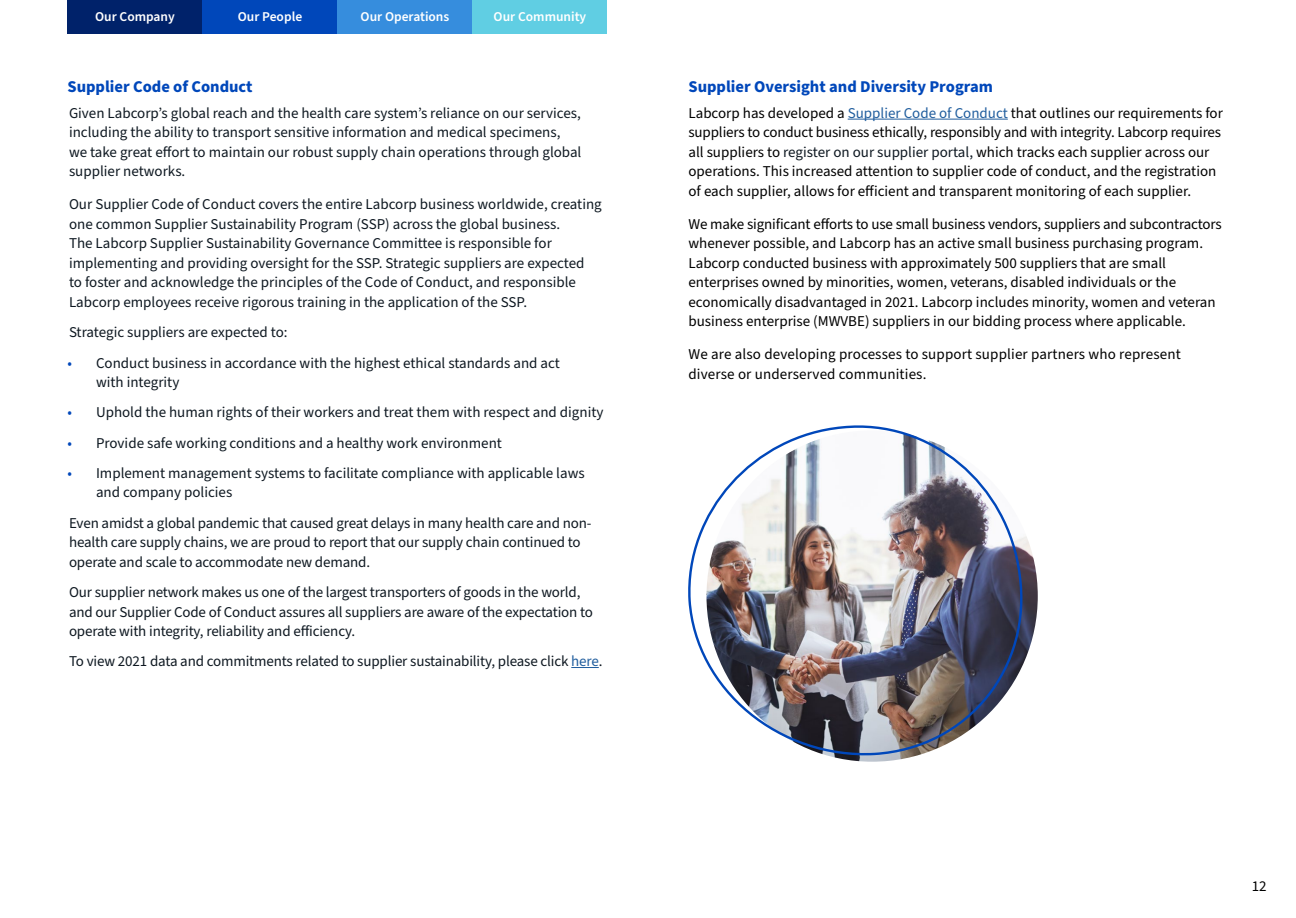
<style>
.page{position:relative;width:1296px;height:918px;background:#fff}
.page>*{position:absolute;margin:0;border:0;box-sizing:border-box;transform-origin:0 0}
.t1{font:700 16.5px "Source Sans Pro";color:#0047ba}
.t2{font:15px/19.5px "Source Sans Pro";color:#0e1821}
.t3{font:15px/19.5px "Source Sans Pro";color:#000}
.t4{font:600 13.5px "Source Sans Pro";color:#fff}
.s1{color:#0047ba}
.s2{color:#215e9e}
.s3{color:#0e1821}
</style>
<div class="page">
<svg style="left:571px;top:667px;width:28px;height:1px"></svg>
<hr style="left:848px;top:119px;width:160px;height:1px;background:#215e9e">
<img style="left:688px;top:425px;width:344px;height:337px">
<div style="left:68px;top:0;width:134px;height:34px;background:#00226a"></div>
<div style="left:202px;top:0;width:136px;height:34px;background:#0047ba"></div>
<div style="left:338px;top:0;width:134px;height:34px;background:#368ddd"></div>
<div style="left:472px;top:0;width:136px;height:34px;background:#60cee3"></div>
<p class="t4" style="left:95px;top:8px;width:81px">Our Company</p>
<p class="t4" style="left:238px;top:8px;width:66px">Our People</p>
<p class="t4" style="left:361px;top:8px;width:90px">Our Operations</p>
<p class="t4" style="left:494px;top:8px;width:94px">Our Community</p>
<p class="t1" style="left:68px;top:75px;width:187px">Supplier Code of Conduct</p>
<p class="t2" style="left:69px;top:104px;width:514px">Given Labcorp’s global reach and the health care system’s reliance on our services, including the ability to transport sensitive information and medical specimens, we take great effort to maintain our robust supply chain operations through global supplier networks.</p>
<p class="t2" style="left:69px;top:195px;width:534px">Our Supplier Code of Conduct covers the entire Labcorp business worldwide, creating one common Supplier Sustainability Program (SSP) across the global business.<br>The Labcorp Supplier Sustainability Governance Committee is responsible for implementing and providing oversight for the SSP. Strategic suppliers are expected<br>to foster and acknowledge the principles of the Code of Conduct, and responsible Labcorp employees receive rigorous training in the application of the SSP.</p>
<p class="t2" style="left:69px;top:323px;width:220px">Strategic suppliers are expected to:</p>
<p class="t2" style="left:96px;top:353px;width:465px;text-indent:-28px"><span class="s1">•</span> Conduct business in accordance with the highest ethical standards and act with integrity</p>
<p class="t2" style="left:68px;top:403px;width:538px"><span class="s1">•</span> Uphold the human rights of their workers and treat them with respect and dignity</p>
<p class="t2" style="left:68px;top:433px;width:436px"><span class="s1">•</span> Provide safe working conditions and a healthy work environment</p>
<p class="t2" style="left:96px;top:464px;width:490px;text-indent:-28px"><span class="s1">•</span> Implement management systems to facilitate compliance with applicable laws and company policies</p>
<p class="t2" style="left:69px;top:514px;width:524px">Even amidst a global pandemic that caused great delays in many health care and non&shy;health care supply chains, we are proud to report that our supply chain continued to operate and scale to accommodate new demand.</p>
<p class="t2" style="left:69px;top:583px;width:526px">Our supplier network makes us one of the largest transporters of goods in the world, and our Supplier Code of Conduct assures all suppliers are aware of the expectation to operate with integrity, reliability and efficiency.</p>
<p class="t2" style="left:69px;top:652px;width:535px">To view 2021 data and commitments related to supplier sustainability, please click <span class="s2">here</span>.</p>
<p class="t1" style="left:688px;top:75px;width:306px">Supplier Oversight and Diversity Program</p>
<p class="t3" style="left:688px;top:104px;width:536px">Labcorp has developed a <span class="s2">Supplier Code of Conduct</span> that outlines our requirements for suppliers to conduct business ethically, responsibly and with integrity. Labcorp requires all suppliers to <span class="s3">register on our supplier portal,</span> which tracks each supplier across our operations. This increased attention to supplier code of conduct, and the registration of each supplier, allows for efficient and transparent monitoring of each supplier.</p>
<p class="t3" style="left:688px;top:215px;width:535px">We make significant efforts to use small business vendors, suppliers and subcontractors whenever possible, and Labcorp has an active small business purchasing program.<br>Labcorp conducted business with approximately 500 suppliers that are small enterprises owned by minorities, women, veterans, disabled individuals or the economically disadvantaged in 2021. Labcorp includes minority, women and veteran business enterprise (MWVBE) suppliers in our bidding process where applicable.</p>
<p class="t3" style="left:688px;top:345px;width:494px">We are also developing processes to support supplier partners who represent diverse or underserved communities.</p>
<p class="t3" style="left:1252px;top:877px;width:16px">12</p>
</div>
